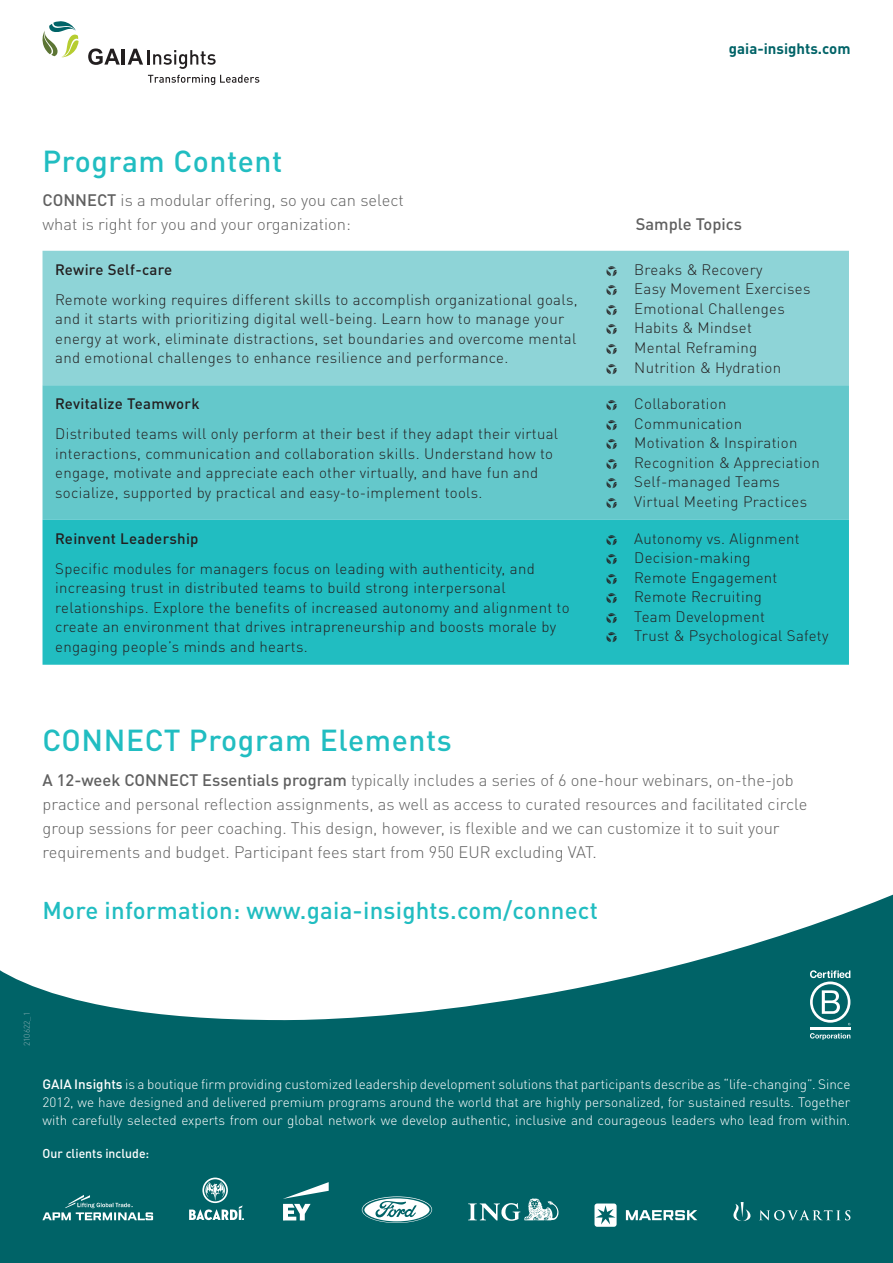
<style>
.page{position:relative;width:893px;height:1263px;background:#fff}
.page>*{position:absolute;margin:0;border:0;box-sizing:border-box;transform-origin:0 0}
.t1{font:500 30px "DIN Pro";letter-spacing:.02em;color:#21bdc1}
.t2{font:500 24px "DIN Pro";letter-spacing:.01em;color:#21bdc1}
.t3{font:300 16.5px/24px "DIN Pro";color:#606060}
.t4{font:500 16.5px "DIN Pro";color:#606060}
.t5{font:300 15px/19.5px "DIN Pro";letter-spacing:.02em;color:#231f20}
.t6{font:500 15px "DIN Pro";letter-spacing:.02em;color:#231f20}
.t7{font:700 15px "DIN Pro";color:#006367}
.t8{font:300 13.5px/18px "DIN Pro";color:#fff;text-align:justify}
.t9{font:500 12.75px "DIN Pro";color:#fff;scale:.96 1}
.t10{font:300 8.25px "DIN Pro";color:#8bafb3}
.s1{font-weight:500}
.s2{font-family:"GAIA";font-weight:400}
</style>
<div class="page">
<svg style="left:43px;top:21px;width:36px;height:36px"></svg>
<svg style="left:88px;top:49px;width:32px;height:16px"></svg>
<hr style="left:122px;top:49px;width:3px;height:16px;background:#231f20">
<svg style="left:128px;top:49px;width:88px;height:20px"></svg>
<svg style="left:148px;top:75px;width:111px;height:10px"></svg>
<svg style="left:0;top:894px;width:893px;height:369px;fill:#006367"></svg>
<svg style="left:189px;top:1177px;width:55px;height:43px;background:#3f898c"></svg>
<svg style="left:283px;top:1182px;width:46px;height:38px"></svg>
<svg style="left:362px;top:1196px;width:70px;height:27px"></svg>
<svg style="left:626px;top:1210px;width:71px;height:10px"></svg>
<svg style="left:594px;top:1203px;width:23px;height:24px"></svg>
<svg style="left:733px;top:1202px;width:117px;height:19px;background:#23787b"></svg>
<svg style="left:468px;top:1198px;width:90px;height:23px"></svg>
<img style="left:35px;top:1188px;width:118px;height:40px">
<hr style="left:810px;top:1027px;width:40px;height:3px;background:#fff">
<svg style="left:810px;top:970px;width:40px;height:55px"></svg>
<svg style="left:810px;top:1033px;width:40px;height:7px"></svg>
<div style="left:43px;top:251px;width:806px;height:134px;background:#8ed4d7"></div>
<div style="left:43px;top:385px;width:806px;height:135px;background:#64c8cb"></div>
<div style="left:43px;top:520px;width:806px;height:145px;background:#21bdc1"></div>
<p class="t7" style="left:729px;top:37px;width:123px">gaia-insights.com</p>
<p class="t1" style="left:43px;top:137px;width:241px">Program Content</p>
<p class="t3" style="left:43px;top:186px;width:363px"><span class="s1">CONNECT</span> is a modular offering, so you can select what is right for you and your organization:</p>
<p class="t6" style="left:55px;top:257px;width:119px">Rewire Self-care</p>
<p class="t5" style="left:55px;top:289px;width:524px">Remote working requires different skills to accomplish organizational goals, and it starts with prioritizing digital well-being. Learn how to manage your energy at work, eliminate distractions, set boundaries and overcome mental and emotional challenges to enhance resilience and performance.</p>
<p class="t6" style="left:55px;top:392px;width:146px">Revitalize Teamwork</p>
<p class="t5" style="left:55px;top:423px;width:504px">Distributed teams will only perform at their best if they adapt their virtual interactions, communication and collaboration skills. Understand how to engage, motivate and appreciate each other virtually, and have fun and socialize, supported by practical and easy-to-implement tools.</p>
<p class="t6" style="left:55px;top:526px;width:145px">Reinvent Leadership</p>
<p class="t5" style="left:55px;top:558px;width:516px">Specific modules for managers focus on leading with authenticity, and increasing trust in distributed teams to build strong interpersonal relationships. Explore the benefits of increased autonomy and alignment to create an environment that drives intrapreneurship and boosts morale by engaging people’s minds and hearts.</p>
<p class="t4" style="left:636px;top:210px;width:108px">Sample Topics</p>
<p class="t5" style="left:607px;top:259px;width:157px"><span class="s2">F</span> Breaks &amp; Recovery</p>
<p class="t5" style="left:607px;top:278px;width:205px"><span class="s2">F</span> Easy Movement Exercises</p>
<p class="t5" style="left:607px;top:298px;width:179px"><span class="s2">F</span> Emotional Challenges</p>
<p class="t5" style="left:607px;top:317px;width:146px"><span class="s2">F</span> Habits &amp; Mindset</p>
<p class="t5" style="left:607px;top:337px;width:151px"><span class="s2">F</span> Mental Reframing</p>
<p class="t5" style="left:607px;top:356px;width:175px"><span class="s2">F</span> Nutrition &amp; Hydration</p>
<p class="t5" style="left:607px;top:393px;width:121px"><span class="s2">F</span> Collaboration</p>
<p class="t5" style="left:607px;top:413px;width:136px"><span class="s2">F</span> Communication</p>
<p class="t5" style="left:607px;top:432px;width:192px"><span class="s2">F</span> Motivation &amp; Inspiration</p>
<p class="t5" style="left:607px;top:452px;width:214px"><span class="s2">F</span> Recognition &amp; Appreciation</p>
<p class="t5" style="left:607px;top:471px;width:174px"><span class="s2">F</span> Self-managed Teams</p>
<p class="t5" style="left:607px;top:491px;width:201px"><span class="s2">F</span> Virtual Meeting Practices</p>
<p class="t5" style="left:607px;top:528px;width:194px"><span class="s2">F</span> Autonomy vs. Alignment</p>
<p class="t5" style="left:607px;top:547px;width:145px"><span class="s2">F</span> Decision-making</p>
<p class="t5" style="left:607px;top:567px;width:172px"><span class="s2">F</span> Remote Engagement</p>
<p class="t5" style="left:607px;top:586px;width:156px"><span class="s2">F</span> Remote Recruiting</p>
<p class="t5" style="left:607px;top:606px;width:159px"><span class="s2">F</span> Team Development</p>
<p class="t5" style="left:607px;top:625px;width:223px"><span class="s2">F</span> Trust &amp; Psychological Safety</p>
<p class="t1" style="left:43px;top:716px;width:411px">CONNECT Program Elements</p>
<p class="t3" style="left:43px;top:766px;width:766px"><span class="s1">A 12-week CONNECT Essentials program</span> typically includes a series of 6 one-hour webinars, on-the-job practice and personal reflection assignments, as well as access to curated resources and facilitated circle group sessions for peer coaching. This design, however, is flexible and we can customize it to suit your requirements and budget. Participant fees start from 950 EUR excluding VAT.</p>
<p class="t2" style="left:43px;top:890px;width:557px">More information: www.gaia-insights.com/connect</p>
<p class="t10" style="left:21px;top:1046px;width:35px;rotate:-90deg">210622_1</p>
<p class="t8" style="left:43px;top:1074px;width:809px"><span class="s1">GAIA Insights</span> is a boutique firm providing customized leadership development solutions that participants describe as “life-changing”. Since 2012, we have designed and delivered premium programs around the world that are highly personalized, for sustained results. Together with carefully selected experts from our global network we develop authentic, inclusive and courageous leaders who lead from within.</p>
<p class="t9" style="left:43px;top:1143px;width:113px">Our clients include:</p>
</div>
